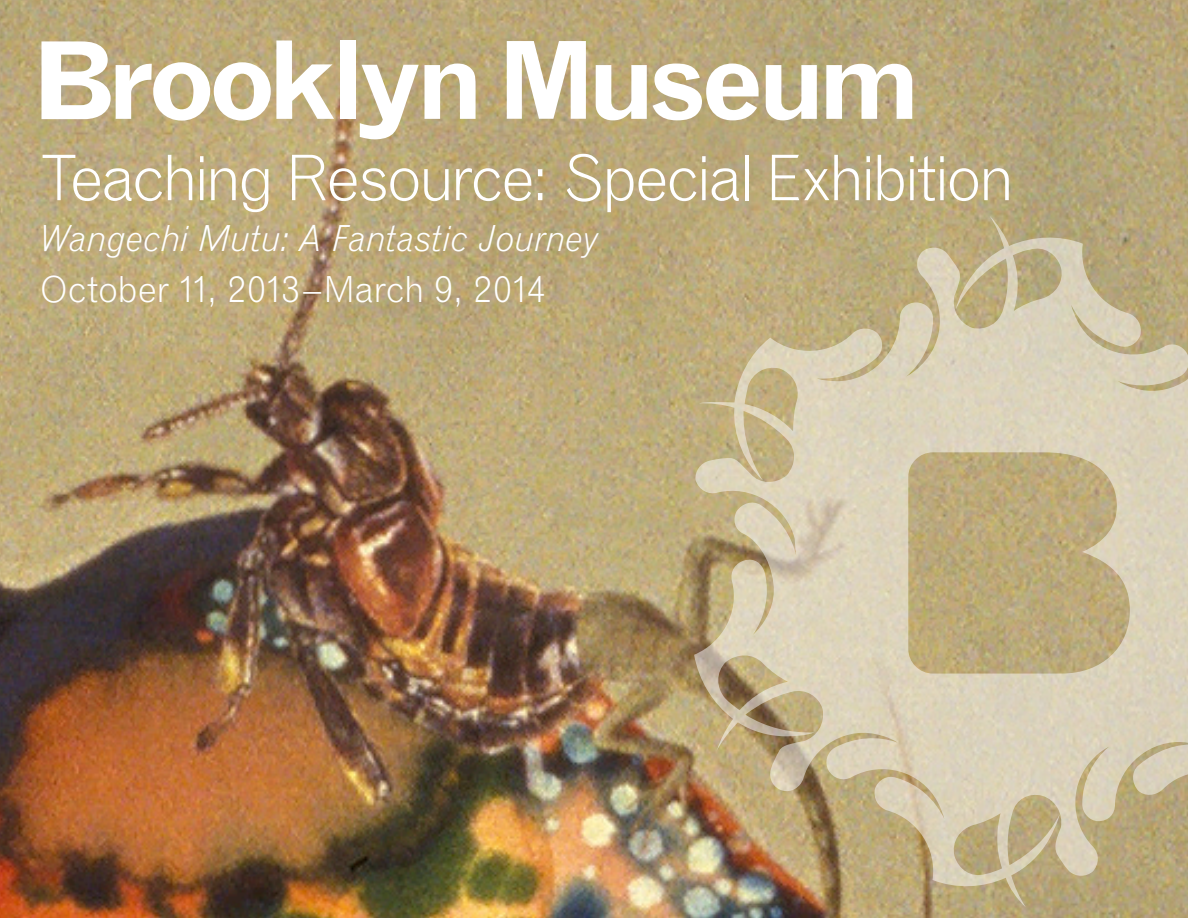
<style>
.page{position:relative;width:1188px;height:918px;background:#fff}
.page>*{position:absolute;margin:0;border:0;box-sizing:border-box;transform-origin:0 0}
.t1{font:300 63px "Brooklynesque";letter-spacing:-.04em;color:#fff}
.t2{font:italic 300 36px "Brooklynesque";letter-spacing:-.02em;color:#fff}
.t3{font:300 36px "Brooklynesque";letter-spacing:-.015em;color:#fff}
</style>
<div class="page">
<img style="left:0;top:0;width:1188px;height:918px">
<svg style="left:41px;top:40px;width:293px;height:81px"></svg>
<div style="left:340px;top:40px;width:15px;height:79px;background:#fff"></div>
<svg style="left:360px;top:64px;width:116px;height:76px"></svg>
<svg style="left:507px;top:41px;width:79px;height:78px"></svg>
<svg style="left:596px;top:65px;width:51px;height:55px"></svg>
<svg style="left:653px;top:64px;width:106px;height:56px"></svg>
<svg style="left:766px;top:65px;width:51px;height:55px"></svg>
<svg style="left:826px;top:64px;width:86px;height:55px"></svg>
<svg style="left:694px;top:216px;width:494px;height:691px;background:#c8ba97"></svg>
<p class="t1" style="left:38px;top:140px;width:977px">Teaching Resource: Special Exhibition</p>
<p class="t2" style="left:40px;top:217px;width:561px">Wangechi Mutu: A Fantastic Journey</p>
<p class="t3" style="left:40px;top:268px;width:508px">October 11, 2013–March 9, 2014</p>
</div>
